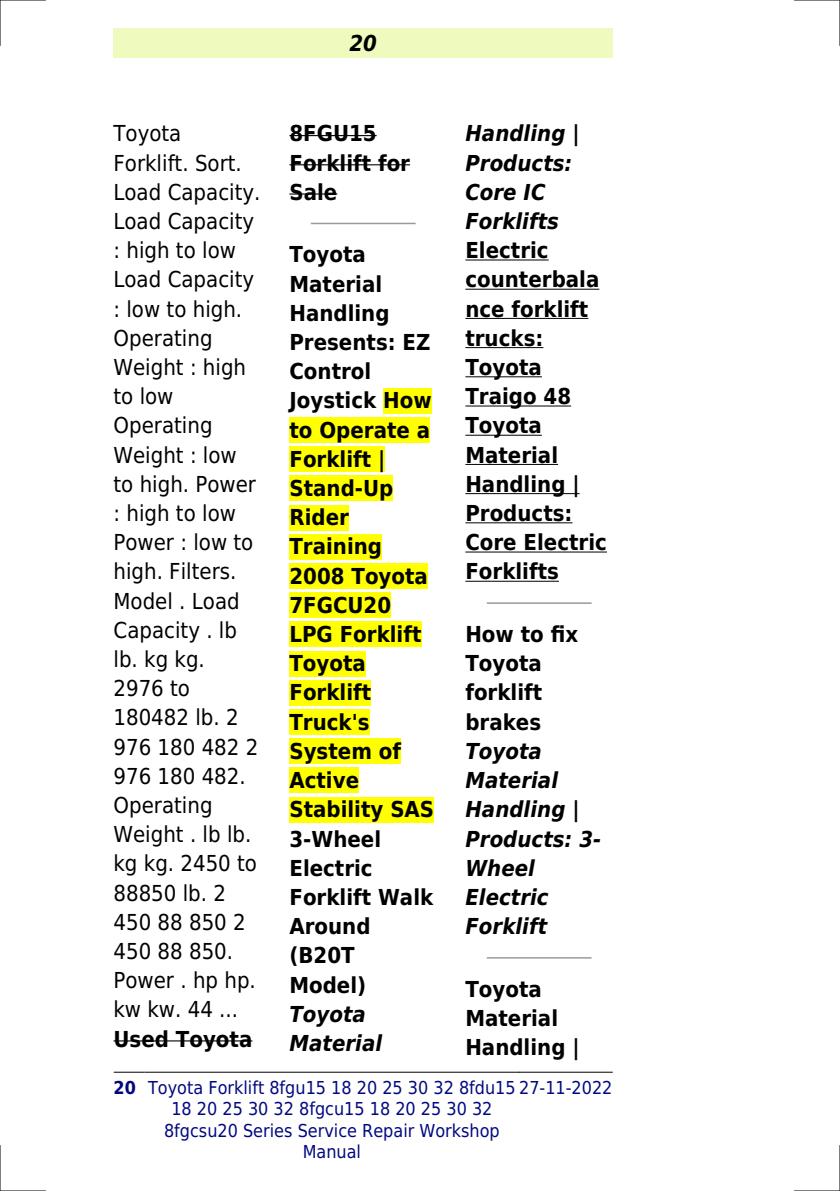
<style>
.page{position:relative;width:840px;height:1191px;background:#fff}
.page>*{position:absolute;margin:0;border:0;box-sizing:border-box;transform-origin:0 0}
.t1{font:700 22px/29.2px "DejaVu Sans Condensed";color:#000}
.t2{font:22px/29.2px "DejaVu Sans Condensed";color:#000}
.t3{font:italic 700 22px/29.2px "DejaVu Sans Condensed";color:#000}
.t4{font:17.8px "DejaVu Sans Condensed";color:#000880}
.s1{font-weight:700}
</style>
<div class="page">
<div style="left:113px;top:28px;width:499px;height:30px;background:#effbbe"></div>
<hr style="left:114px;top:1071px;width:30px;height:1px;background:#000">
<hr style="left:145px;top:1071px;width:373px;height:1px;background:#000">
<hr style="left:519px;top:1071px;width:93px;height:1px;background:#000">
<hr style="left:113px;top:1040px;width:139px;height:1px;background:#000">
<hr style="left:289px;top:135px;width:87px;height:1px;background:#000">
<hr style="left:289px;top:164px;width:121px;height:1px;background:#000">
<hr style="left:289px;top:193px;width:48px;height:2px;background:#000">
<hr style="left:311px;top:223px;width:103px;height:1px;background:#999">
<div style="left:383px;top:388px;width:48px;height:26px;background:#ff0"></div>
<div style="left:289px;top:417px;width:141px;height:26px;background:#ff0"></div>
<div style="left:289px;top:446px;width:96px;height:26px;background:#ff0"></div>
<div style="left:289px;top:475px;width:104px;height:26px;background:#ff0"></div>
<div style="left:289px;top:505px;width:60px;height:25px;background:#ff0"></div>
<div style="left:289px;top:534px;width:93px;height:25px;background:#ff0"></div>
<div style="left:289px;top:563px;width:139px;height:26px;background:#ff0"></div>
<div style="left:289px;top:592px;width:102px;height:26px;background:#ff0"></div>
<div style="left:289px;top:621px;width:132px;height:26px;background:#ff0"></div>
<div style="left:289px;top:651px;width:77px;height:25px;background:#ff0"></div>
<div style="left:289px;top:680px;width:82px;height:25px;background:#ff0"></div>
<div style="left:289px;top:709px;width:80px;height:26px;background:#ff0"></div>
<div style="left:289px;top:738px;width:112px;height:26px;background:#ff0"></div>
<div style="left:289px;top:767px;width:70px;height:26px;background:#ff0"></div>
<div style="left:289px;top:797px;width:145px;height:25px;background:#ff0"></div>
<hr style="left:465px;top:259px;width:83px;height:1px;background:#000">
<hr style="left:465px;top:289px;width:134px;height:1px;background:#000">
<hr style="left:465px;top:318px;width:123px;height:1px;background:#000">
<hr style="left:465px;top:347px;width:78px;height:1px;background:#000">
<hr style="left:465px;top:376px;width:76px;height:1px;background:#000">
<hr style="left:465px;top:405px;width:105px;height:1px;background:#000">
<hr style="left:465px;top:435px;width:76px;height:1px;background:#000">
<hr style="left:465px;top:464px;width:93px;height:1px;background:#000">
<hr style="left:465px;top:493px;width:114px;height:1px;background:#000">
<hr style="left:465px;top:522px;width:107px;height:1px;background:#000">
<hr style="left:465px;top:551px;width:141px;height:1px;background:#000">
<hr style="left:465px;top:581px;width:93px;height:1px;background:#000">
<hr style="left:487px;top:602px;width:103px;height:2px;background:#999">
<hr style="left:487px;top:957px;width:103px;height:1px;background:#999">
<hr style="left:0;top:0;width:45px;height:1px;background:#000">
<hr style="left:794px;top:0;width:45px;height:1px;background:#000">
<hr style="left:0;top:1190px;width:45px;height:1px;background:#000">
<hr style="left:794px;top:1190px;width:45px;height:1px;background:#000">
<hr style="left:0;top:0;width:1px;height:45px;background:#000">
<hr style="left:0;top:1145px;width:1px;height:46px;background:#000">
<hr style="left:839px;top:0;width:1px;height:45px;background:#000">
<hr style="left:839px;top:1145px;width:1px;height:46px;background:#000">
<p class="t2" style="left:113px;top:119px;width:148px">Toyota<br>Forklift. Sort.<br>Load Capacity.<br>Load Capacity : high to low<br>Load Capacity : low to high.<br>Operating<br>Weight : high to low<br>Operating<br>Weight : low to high. Power : high to low<br>Power : low to high. Filters.<br>Model . Load<br>Capacity . lb lb. kg kg.<br>2976 to<br>180482 lb. 2<br>976 180 482 2<br>976 180 482.<br>Operating<br>Weight . lb lb. kg kg. 2450 to<br>88850 lb. 2<br>450 88 850 2<br>450 88 850.<br>Power . hp hp. kw kw. 44 ...</p>
<p class="t1" style="left:113px;top:1024px;width:140px">Used Toyota</p>
<p class="t3" style="left:349px;top:28px;width:29px">20</p>
<p class="t1" style="left:289px;top:119px;width:122px">8FGU15<br>Forklift for<br>Sale</p>
<p class="t1" style="left:289px;top:240px;width:146px">Toyota<br>Material<br>Handling<br>Presents: EZ<br>Control<br>Joystick How to Operate a<br>Forklift |<br>Stand-Up<br>Rider<br>Training<br>2008 Toyota<br>7FGCU20<br>LPG Forklift<br>Toyota<br>Forklift<br>Truck's<br>System of<br>Active<br>Stability SAS<br>3-Wheel<br>Electric<br>Forklift Walk<br>Around (B20T<br>Model)</p>
<p class="t3" style="left:289px;top:999px;width:94px">Toyota<br>Material</p>
<p class="t3" style="left:465px;top:119px;width:116px">Handling |<br>Products:<br>Core IC<br>Forklifts</p>
<p class="t1" style="left:465px;top:236px;width:143px">Electric counterbala nce forklift trucks:<br>Toyota<br>Traigo 48<br>Toyota<br>Material<br>Handling |<br>Products:<br>Core Electric<br>Forklifts</p>
<p class="t1" style="left:465px;top:620px;width:114px">How to fix<br>Toyota forklift brakes</p>
<p class="t3" style="left:465px;top:736px;width:137px">Toyota<br>Material<br>Handling |<br>Products: 3-<br>Wheel<br>Electric<br>Forklift</p>
<p class="t1" style="left:465px;top:974px;width:116px">Toyota<br>Material<br>Handling |</p>
<p class="t4" style="left:113px;top:1077px;width:500px"><span class="s1">20</span> Toyota Forklift 8fgu15 18 20 25 30 32 8fdu15 27-11-2022</p>
<p class="t4" style="left:171px;top:1098px;width:322px">18 20 25 30 32 8fgcu15 18 20 25 30 32</p>
<p class="t4" style="left:164px;top:1120px;width:337px">8fgcsu20 Series Service Repair Workshop</p>
<p class="t4" style="left:302px;top:1141px;width:60px">Manual</p>
</div>
